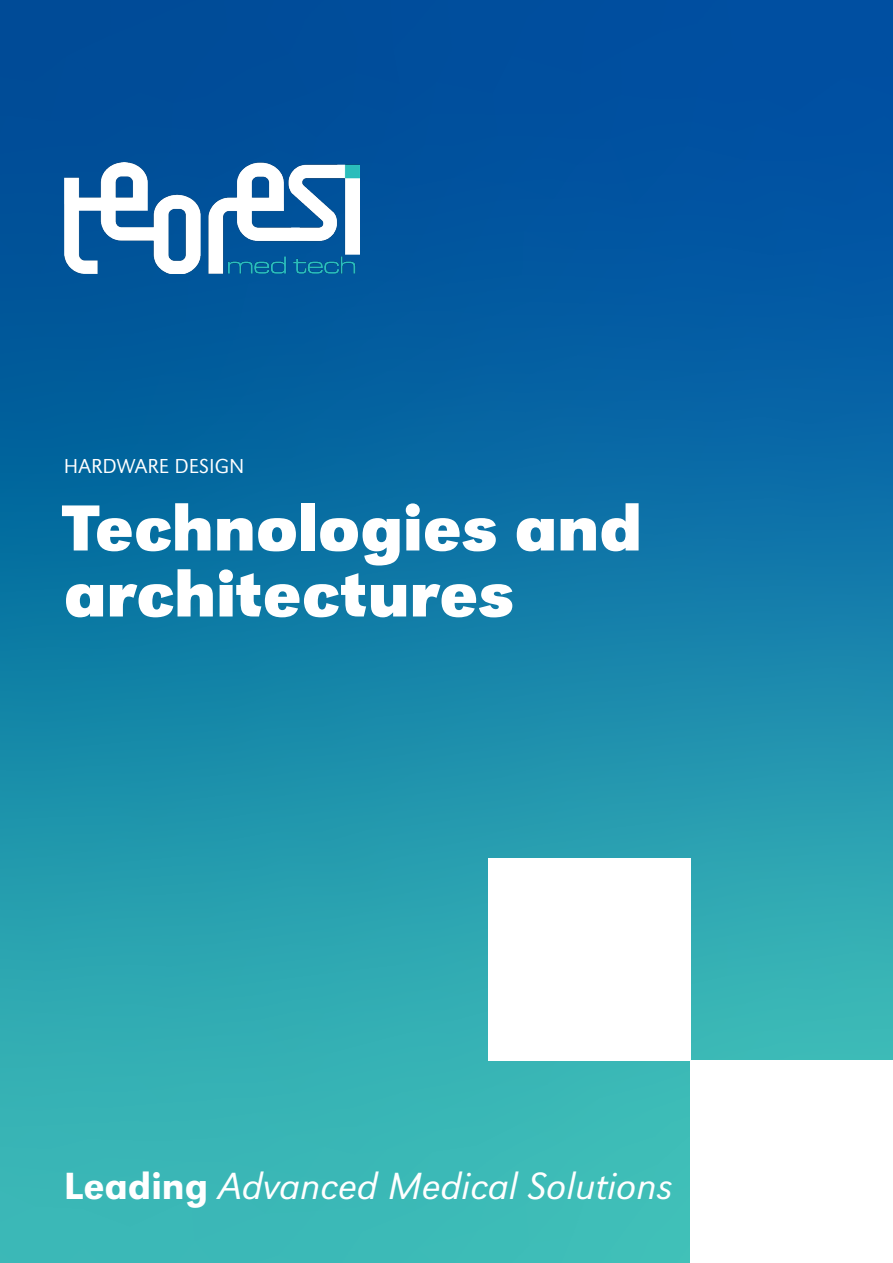
<style>
.page{position:relative;width:893px;height:1263px;background:#fff}
.page>*{position:absolute;margin:0;border:0;box-sizing:border-box;transform-origin:0 0}
.t1{font:700 67.5px "URW Grotesk";color:#fff}
.t2{font:italic 300 39.3px "URW Grotesk";color:#fff}
.t3{font:300 21px "URW Grotesk";color:#fff}
.s1{font-weight:500;font-style:normal}
</style>
<div class="page">
<div style="left:0;top:0;width:893px;height:1263px;background:linear-gradient(to bottom,#003e99,#3fc4b9)"></div>
<img style="left:64px;top:162px;width:296px;height:112px">
<div style="left:691px;top:1061px;width:202px;height:202px;background:#fff"></div>
<div style="left:488px;top:858px;width:203px;height:202px;background:#fff"></div>
<p class="t3" style="left:64px;top:454px;width:182px">HARDWARE DESIGN</p>
<p class="t1" style="left:64px;top:487px;width:580px">Technologies and</p>
<p class="t1" style="left:64px;top:553px;width:452px">architectures</p>
<p class="t2" style="left:64px;top:1163px;width:610px"><span class="s1">Leading</span> Advanced Medical Solutions</p>
</div>
